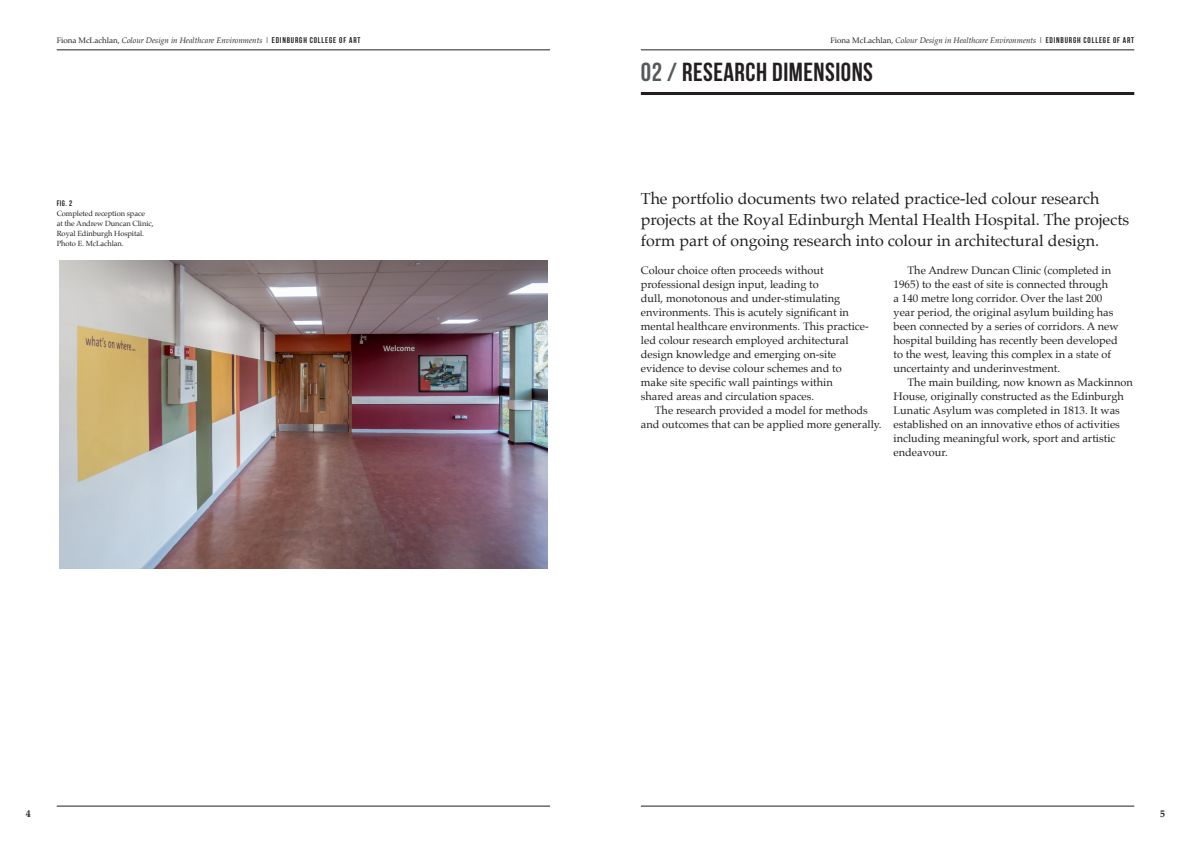
<style>
.page{position:relative;width:1191px;height:842px;background:#fff}
.page>*{position:absolute;margin:0;border:0;box-sizing:border-box;transform-origin:0 0}
._00_HEADERS{font:700 26px "Bebas Neue";letter-spacing:.02em;color:#231f20}
._02_BLACK_INTRO{font:16px/21px "Palatino";color:#231f20}
._01_INDENTED_BODY_CO{font:11px/14px "Palatino";color:#231f20}
._01a_NO_INDENT_BODY{font:11px/14px "Palatino";color:#231f20}
.t1{font:700 10px "Palatino";color:#231f20}
.t2{font:italic 8px "Palatino";color:#231f20}
._04_FIGS{font:700 8px "Bebas Neue";color:#231f20}
._03_CAPTIONS{font:7.5px/10px "Palatino";letter-spacing:-.01em;color:#231f20}
.s1{font-style:normal}
.s2{font-family:"Bebas Neue";font-weight:700;font-style:normal;font-size:8.3px}
.s3{color:#57585a}
</style>
<div class="page">
<hr style="left:641px;top:50px;width:493px;height:1px;background:#231f20">
<hr style="left:641px;top:806px;width:493px;height:1px;background:#231f20">
<hr style="left:57px;top:50px;width:493px;height:1px;background:#231f20">
<hr style="left:57px;top:806px;width:493px;height:1px;background:#231f20">
<hr style="left:641px;top:92px;width:493px;height:3px;background:#231f20">
<img style="left:60px;top:260px;width:487px;height:308px">
<p class="t2" style="left:57px;top:33px;width:305px"><span class="s1">Fiona McLachlan,</span> Colour Design in Healthcare Environments <span class="s1">|</span> <span class="s2">EDINBURGH COLLEGE OF ART</span></p>
<p class="t2" style="left:830px;top:33px;width:305px"><span class="s1">Fiona McLachlan,</span> Colour Design in Healthcare Environments <span class="s1">|</span> <span class="s2">EDINBURGH COLLEGE OF ART</span></p>
<p class="_00_HEADERS" style="left:641px;top:58px;width:234px"><span class="s3">02 /</span> RESEARCH DIMENSIONS</p>
<p class="_04_FIGS" style="left:57px;top:199px;width:17px">FIG. 2</p>
<p class="_03_CAPTIONS" style="left:57px;top:208px;width:98px">Completed reception space<br>at the Andrew Duncan Clinic,<br>Royal Edinburgh Hospital.<br>Photo E. McLachlan.</p>
<p class="_02_BLACK_INTRO" style="left:641px;top:188px;width:490px">The portfolio documents two related practice-led colour research projects at the Royal Edinburgh Mental Health Hospital. The projects form part of ongoing research into colour in architectural design.</p>
<p class="_01a_NO_INDENT_BODY" style="left:641px;top:263px;width:229px">Colour choice often proceeds without professional design input, leading to<br>dull, monotonous and under-stimulating environments. This is acutely significant in mental healthcare environments. This practice&shy;led colour research employed architectural design knowledge and emerging on-site evidence to devise colour schemes and to make site specific wall paintings within<br>shared areas and circulation spaces.</p>
<p class="_01_INDENTED_BODY_CO" style="left:641px;top:403px;width:242px;text-align:center">The research provided a model for methods<br>and outcomes that can be applied more generally.</p>
<p class="_01_INDENTED_BODY_CO" style="left:893px;top:263px;width:226px;text-indent:14px">The Andrew Duncan Clinic (completed in 1965) to the east of site is connected through<br>a 140 metre long corridor. Over the last 200 year period, the original asylum building has been connected by a series of corridors. A new hospital building has recently been developed to the west, leaving this complex in a state of uncertainty and underinvestment.</p>
<p class="_01_INDENTED_BODY_CO" style="left:893px;top:375px;width:241px;text-indent:14px">The main building, now known as Mackinnon House, originally constructed as the Edinburgh Lunatic Asylum was completed in 1813. It was established on an innovative ethos of activities including meaningful work, sport and artistic endeavour.</p>
<p class="t1" style="left:26px;top:805px;width:6px">4</p>
<p class="t1" style="left:1160px;top:805px;width:6px">5</p>
</div>
